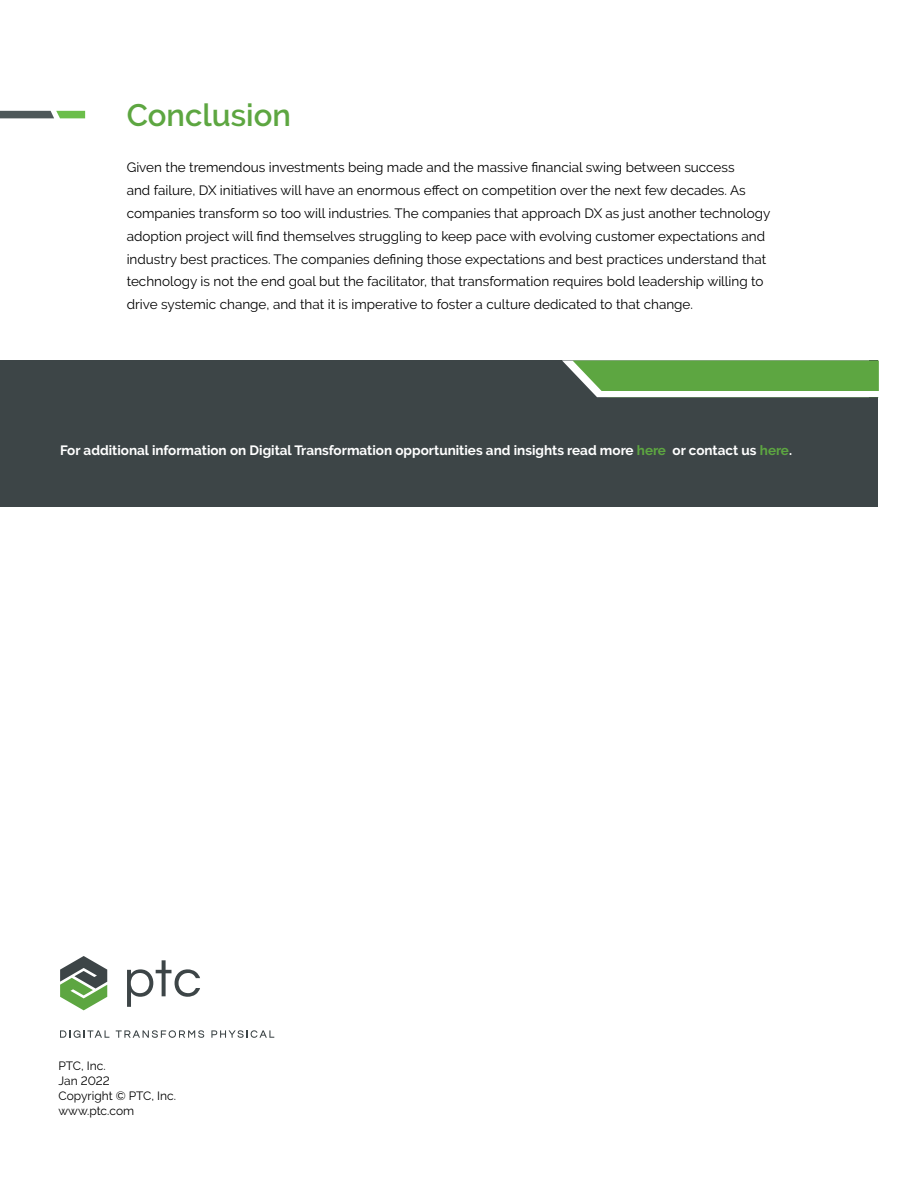
<style>
.page{position:relative;width:918px;height:1188px;background:#fff}
.page>*{position:absolute;margin:0;border:0;box-sizing:border-box;transform-origin:0 0}
.t1{font:600 31.05px "PTC Raleway";color:#5da641}
.t2{font:13.5px/23px "PTC Raleway";color:#000}
.t3{font:700 13.5px "PTC Raleway";color:#fff}
.t4{font:12px/15px "PTC Raleway";color:#000}
.s1{color:#5da641}
</style>
<div class="page">
<svg style="left:60px;top:956px;width:47px;height:54px"></svg>
<svg style="left:127px;top:960px;width:73px;height:47px"></svg>
<svg style="left:60px;top:1030px;width:49px;height:8px"></svg>
<svg style="left:116px;top:1030px;width:88px;height:8px"></svg>
<svg style="left:211px;top:1030px;width:63px;height:8px"></svg>
<div style="left:0;top:360px;width:878px;height:147px;background:#3d4547"></div>
<svg style="left:562px;top:360px;width:317px;height:37px;background:#65a54e"></svg>
<div style="left:600px;top:392px;width:279px;height:5px;background:#fff"></div>
<svg style="left:0;top:111px;width:85px;height:7px"></svg>
<h1 class="t1" style="left:127px;top:97px;width:166px">Conclusion</h1>
<p class="t2" style="left:127px;top:155px;width:645px">Given the tremendous investments being made and the massive financial swing between success<br>and failure, DX initiatives will have an enormous effect on competition over the next few decades. As companies transform so too will industries. The companies that approach DX as just another technology adoption project will find themselves struggling to keep pace with evolving customer expectations and industry best practices. The companies defining those expectations and best practices understand that technology is not the end goal but the facilitator, that transformation requires bold leadership willing to drive systemic change, and that it is imperative to foster a culture dedicated to that change.</p>
<p class="t3" style="left:60px;top:443px;width:734px">For additional information on Digital Transformation opportunities and insights read more <span class="s1">here</span> or contact us <span class="s1">here</span>.</p>
<p class="t4" style="left:58px;top:1059px;width:119px">PTC, Inc.<br>Jan 2022<br>Copyright © PTC, Inc. www.ptc.com</p>
</div>
